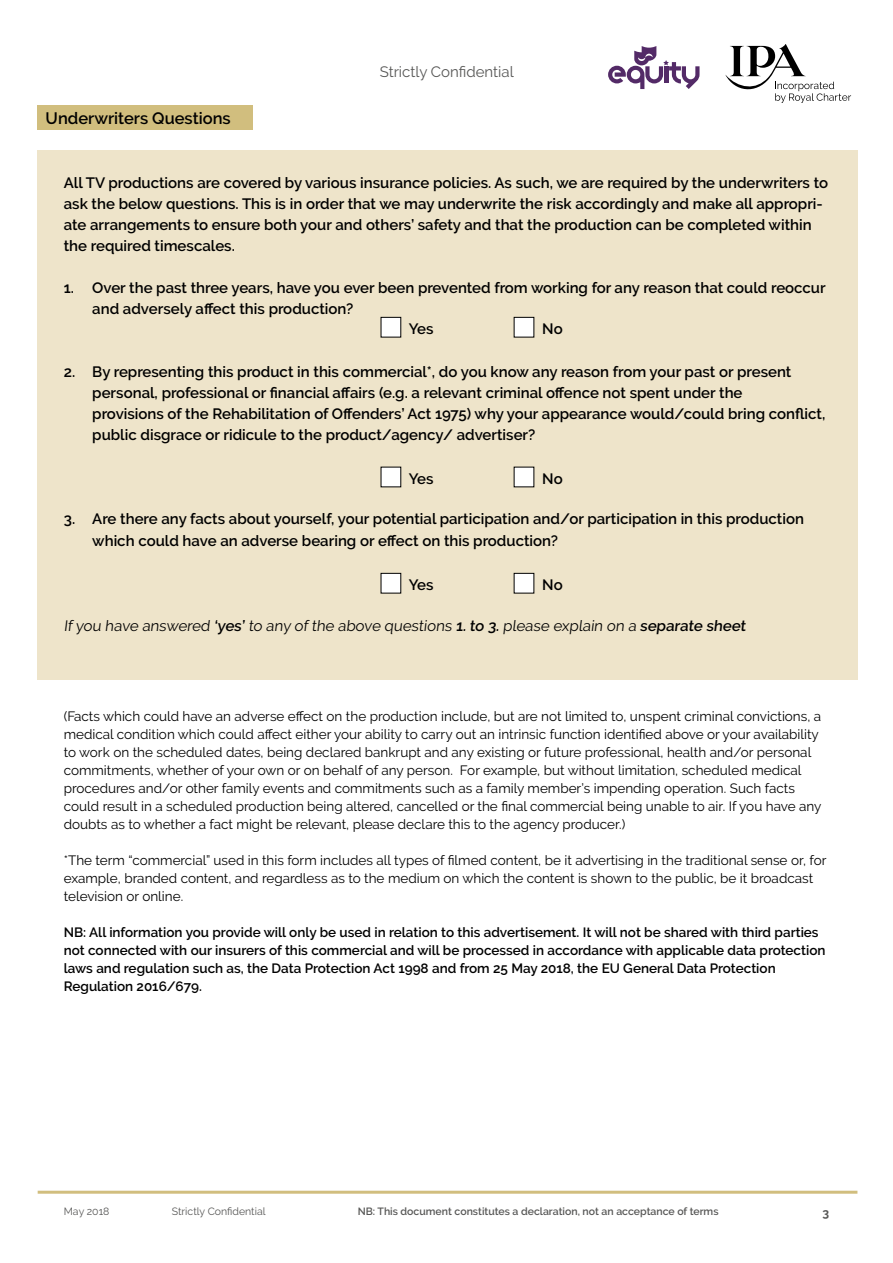
<style>
.page{position:relative;width:893px;height:1263px;background:#fff}
.page>*{position:absolute;margin:0;border:0;box-sizing:border-box;transform-origin:0 0}
.t1{font:600 16.5px "Raleway";color:#000}
.t2{font:600 15px/21px "Raleway";color:#000}
.t3{font:15px "Raleway";color:#000}
.t4{font:15px "Raleway";color:#575756}
.t5{font:13.5px/18px "Raleway";color:#000}
.t6{font:600 13.5px/18px "Raleway";color:#000}
.t7{font:700 12px "Raleway";color:#575756}
.t8{font:600 10.5px "Raleway";color:#575756}
.t9{font:10.5px "Raleway";color:#575756}
.s1{font-weight:600}
</style>
<div class="page">
<hr style="left:38px;top:1191px;width:819px;height:3px;background:#d1be7e">
<svg style="left:608px;top:46px;width:91px;height:43px"></svg>
<svg style="left:725px;top:44px;width:126px;height:59px"></svg>
<div style="left:37px;top:105px;width:216px;height:25px;background:#d1be7e"></div>
<div style="left:37px;top:150px;width:820px;height:530px;background:#eee4ca"></div>
<div style="left:381px;top:317px;width:20px;height:20px;background:#fff"></div>
<div style="left:381px;top:317px;width:20px;height:20px;border:1px solid #000"></div>
<div style="left:514px;top:317px;width:20px;height:20px;background:#fff"></div>
<div style="left:514px;top:317px;width:20px;height:20px;border:1px solid #000"></div>
<div style="left:381px;top:467px;width:20px;height:20px;background:#fff"></div>
<div style="left:514px;top:467px;width:20px;height:20px;background:#fff"></div>
<div style="left:381px;top:573px;width:20px;height:20px;background:#fff"></div>
<div style="left:381px;top:573px;width:20px;height:20px;border:1px solid #000"></div>
<div style="left:514px;top:573px;width:20px;height:20px;background:#fff"></div>
<div style="left:514px;top:573px;width:20px;height:20px;border:1px solid #000"></div>
<p class="t1" style="left:46px;top:108px;width:187px">Underwriters Questions</p>
<p class="t4" style="left:380px;top:63px;width:136px">Strictly Confidential</p>
<p class="t2" style="left:64px;top:173px;width:766px">All TV productions are covered by various insurance policies. As such, we are required by the underwriters to ask the below questions. This is in order that we may underwrite the risk accordingly and make all appropri&shy;ate arrangements to ensure both your and others’ safety and that the production can be completed within the required timescales.</p>
<p class="t2" style="left:92px;top:278px;width:735px;text-indent:-28px">1. Over the past three years, have you ever been prevented from working for any reason that could reoccur and adversely affect this production?</p>
<p class="t2" style="left:409px;top:318px;width:26px">Yes</p>
<p class="t2" style="left:542px;top:318px;width:22px">No</p>
<p class="t2" style="left:92px;top:362px;width:734px;text-indent:-28px">2. By representing this product in this commercial*, do you know any reason from your past or present personal, professional or financial affairs (e.g. a relevant criminal offence not spent under the<br>provisions of the Rehabilitation of Offenders’ Act 1975) why your appearance would/could bring conflict, public disgrace or ridicule to the product/agency/ advertiser?</p>
<p class="t2" style="left:409px;top:468px;width:26px">Yes</p>
<p class="t2" style="left:542px;top:468px;width:22px">No</p>
<p class="t2" style="left:92px;top:509px;width:713px;text-indent:-28px">3. Are there any facts about yourself, your potential participation and/or participation in this production which could have an adverse bearing or effect on this production?</p>
<p class="t2" style="left:409px;top:574px;width:26px">Yes</p>
<p class="t2" style="left:542px;top:574px;width:22px">No</p>
<p class="t3" style="left:64px;top:617px;width:685px">If you have answered <span class="s1">‘yes’</span> to any of the above questions <span class="s1">1. to 3.</span> please explain on a <span class="s1">separate sheet</span></p>
<p class="t5" style="left:64px;top:707px;width:759px">(Facts which could have an adverse effect on the production include, but are not limited to, unspent criminal convictions, a medical condition which could affect either your ability to carry out an intrinsic function identified above or your availability to work on the scheduled dates, being declared bankrupt and any existing or future professional, health and/or personal commitments, whether of your own or on behalf of any person. For example, but without limitation, scheduled medical procedures and/or other family events and commitments such as a family member’s impending operation. Such facts could result in a scheduled production being altered, cancelled or the final commercial being unable to air. If you have any doubts as to whether a fact might be relevant, please declare this to the agency producer.)</p>
<p class="t5" style="left:64px;top:851px;width:764px">*The term “commercial” used in this form includes all types of filmed content, be it advertising in the traditional sense or, for example, branded content, and regardless as to the medium on which the content is shown to the public, be it broadcast television or online.</p>
<p class="t6" style="left:64px;top:923px;width:763px">NB: All information you provide will only be used in relation to this advertisement. It will not be shared with third parties not connected with our insurers of this commercial and will be processed in accordance with applicable data protection laws and regulation such as, the Data Protection Act 1998 and from 25 May 2018, the EU General Data Protection Regulation 2016/679.</p>
<p class="t9" style="left:172px;top:1205px;width:95px">Strictly Confidential</p>
<p class="t8" style="left:358px;top:1205px;width:362px">NB: This document constitutes a declaration, not an acceptance of terms</p>
<p class="t7" style="left:822px;top:1205px;width:8px">3</p>
</div>
